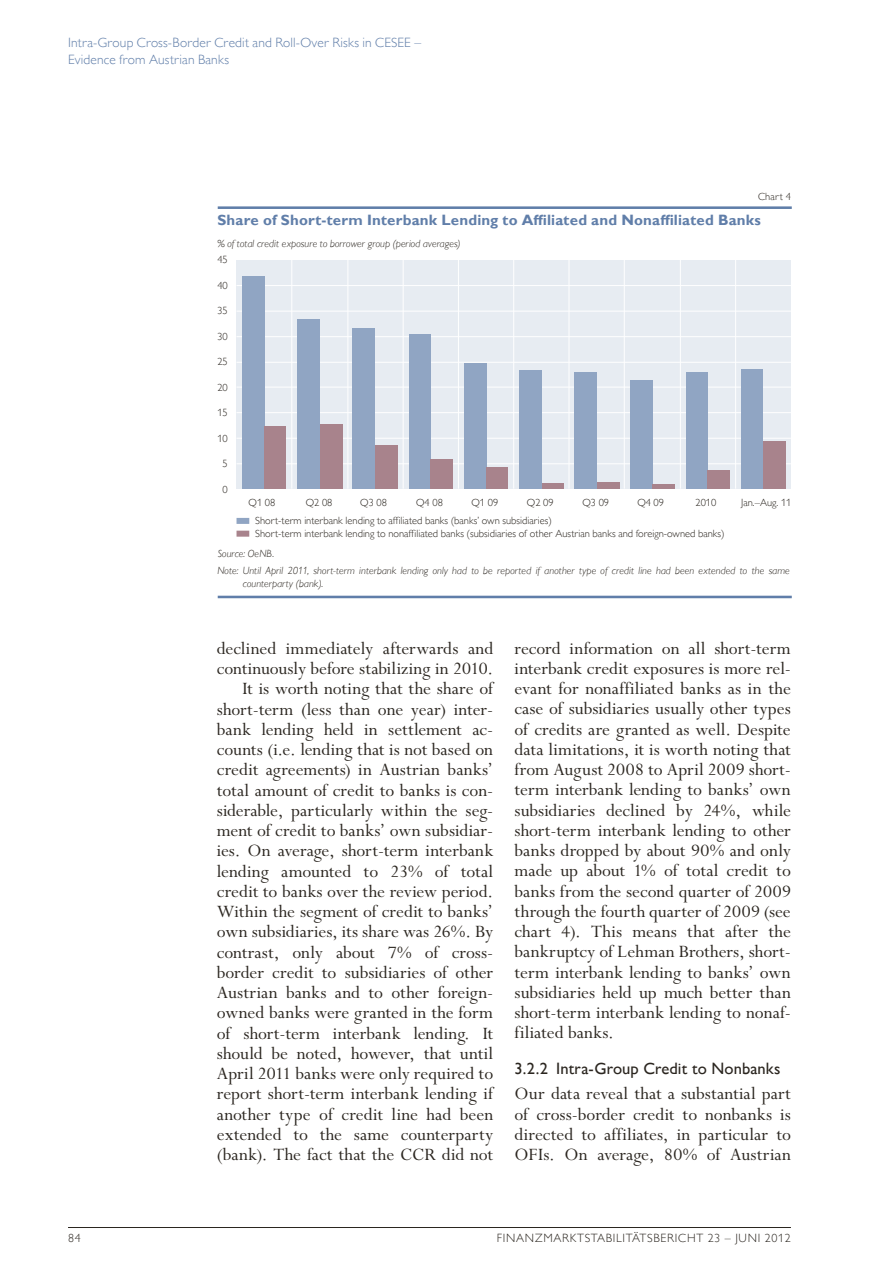
<style>
.page{position:relative;width:893px;height:1263px;background:#fff}
.page>*{position:absolute;margin:0;border:0;box-sizing:border-box;transform-origin:0 0}
.t1{font:19.5px/20.2px "Perpetua Std";color:#2b2620;text-align:justify}
.t2{font:500 16.5px "Gill Sans MT Pro";letter-spacing:.005em;color:#2b2620}
.t3{font:700 15px "Gill Sans MT Pro";letter-spacing:.01em;color:#607ea9}
.t4{font:300 13.5px/16.5px "Gill Sans MT Pro";letter-spacing:.01em;color:#607ea9}
.t5{font:300 12px "Gill Sans MT Pro";letter-spacing:.06em;color:#2b2620}
.t6{font:300 10.5px/12.8px "Gill Sans MT Pro";color:#2b2620}
.t7{font:italic 300 10.5px/17px "Gill Sans MT Pro";letter-spacing:.01em;color:#2b2620}
</style>
<div class="page">
<hr style="left:68px;top:1227px;width:723px;height:1px;background:#2b2620">
<hr style="left:218px;top:206px;width:574px;height:3px;background:#607ea9">
<hr style="left:218px;top:596px;width:574px;height:2px;background:#607ea9">
<div style="left:237px;top:518px;width:12px;height:6px;background:#90a5c3"></div>
<div style="left:237px;top:531px;width:12px;height:6px;background:#a8838c"></div>
<div style="left:237px;top:260px;width:554px;height:229px;background:#e7ecf2"></div>
<hr style="left:237px;top:285px;width:554px;height:1px;background:#fff">
<hr style="left:237px;top:311px;width:554px;height:1px;background:#fff">
<hr style="left:237px;top:336px;width:554px;height:1px;background:#fff">
<hr style="left:237px;top:362px;width:554px;height:1px;background:#fff">
<hr style="left:237px;top:387px;width:554px;height:1px;background:#fff">
<hr style="left:237px;top:412px;width:554px;height:1px;background:#fff">
<hr style="left:237px;top:438px;width:554px;height:1px;background:#fff">
<hr style="left:237px;top:463px;width:554px;height:1px;background:#fff">
<hr style="left:735px;top:260px;width:1px;height:229px;background:#fff">
<hr style="left:680px;top:260px;width:1px;height:229px;background:#fff">
<hr style="left:624px;top:260px;width:1px;height:229px;background:#fff">
<hr style="left:569px;top:260px;width:1px;height:229px;background:#fff">
<hr style="left:513px;top:260px;width:1px;height:229px;background:#fff">
<hr style="left:458px;top:260px;width:1px;height:229px;background:#fff">
<hr style="left:403px;top:260px;width:1px;height:229px;background:#fff">
<hr style="left:347px;top:260px;width:1px;height:229px;background:#fff">
<hr style="left:291px;top:260px;width:1px;height:229px;background:#fff">
<div style="left:741px;top:369px;width:22px;height:120px;background:#90a5c3"></div>
<div style="left:686px;top:372px;width:22px;height:117px;background:#90a5c3"></div>
<div style="left:630px;top:380px;width:22px;height:109px;background:#90a5c3"></div>
<div style="left:575px;top:372px;width:22px;height:117px;background:#90a5c3"></div>
<div style="left:519px;top:370px;width:23px;height:119px;background:#90a5c3"></div>
<div style="left:464px;top:363px;width:22px;height:126px;background:#90a5c3"></div>
<div style="left:409px;top:334px;width:21px;height:155px;background:#90a5c3"></div>
<div style="left:353px;top:328px;width:22px;height:161px;background:#90a5c3"></div>
<div style="left:297px;top:319px;width:23px;height:170px;background:#90a5c3"></div>
<div style="left:242px;top:276px;width:23px;height:213px;background:#90a5c3"></div>
<div style="left:763px;top:441px;width:22px;height:48px;background:#a8838c"></div>
<div style="left:708px;top:470px;width:22px;height:19px;background:#a8838c"></div>
<div style="left:652px;top:484px;width:23px;height:5px;background:#a8838c"></div>
<div style="left:597px;top:482px;width:22px;height:7px;background:#a8838c"></div>
<div style="left:542px;top:483px;width:21px;height:6px;background:#a8838c"></div>
<div style="left:486px;top:467px;width:22px;height:22px;background:#a8838c"></div>
<div style="left:430px;top:459px;width:23px;height:30px;background:#a8838c"></div>
<div style="left:375px;top:445px;width:23px;height:44px;background:#a8838c"></div>
<div style="left:320px;top:424px;width:22px;height:65px;background:#a8838c"></div>
<div style="left:265px;top:426px;width:21px;height:63px;background:#a8838c"></div>
<p class="t4" style="left:68px;top:34px;width:355px">Intra-Group Cross-Border Credit and Roll-Over Risks in CESEE –<br>Evidence from Austrian Banks</p>
<p class="t6" style="left:758px;top:190px;width:34px">Chart 4</p>
<p class="t3" style="left:217px;top:211px;width:545px">Share of Short-term Interbank Lending to Affiliated and Nonaffiliated Banks</p>
<p class="t7" style="left:217px;top:235px;width:245px">% of total credit exposure to borrower group (period averages)</p>
<p class="t6" style="left:217px;top:253px;width:12px">45</p>
<p class="t6" style="left:217px;top:278px;width:12px">40</p>
<p class="t6" style="left:217px;top:304px;width:12px">35</p>
<p class="t6" style="left:217px;top:329px;width:12px">30</p>
<p class="t6" style="left:217px;top:355px;width:12px">25</p>
<p class="t6" style="left:217px;top:380px;width:12px">20</p>
<p class="t6" style="left:217px;top:406px;width:12px">15</p>
<p class="t6" style="left:217px;top:432px;width:12px">10</p>
<p class="t6" style="left:223px;top:457px;width:7px">5</p>
<p class="t6" style="left:223px;top:483px;width:7px">0</p>
<p class="t6" style="left:249px;top:496px;width:28px">Q1 08</p>
<p class="t6" style="left:306px;top:496px;width:28px">Q2 08</p>
<p class="t6" style="left:360px;top:496px;width:28px">Q3 08</p>
<p class="t6" style="left:416px;top:496px;width:28px">Q4 08</p>
<p class="t6" style="left:472px;top:496px;width:28px">Q1 09</p>
<p class="t6" style="left:527px;top:496px;width:28px">Q2 09</p>
<p class="t6" style="left:582px;top:496px;width:28px">Q3 09</p>
<p class="t6" style="left:637px;top:496px;width:28px">Q4 09</p>
<p class="t6" style="left:695px;top:496px;width:22px">2010</p>
<p class="t6" style="left:741px;top:496px;width:52px">Jan.–Aug. 11</p>
<p class="t6" style="left:255px;top:514px;width:471px">Short-term interbank lending to affiliated banks (banks’ own subsidiaries)<br>Short-term interbank lending to nonaffiliated banks (subsidiaries of other Austrian banks and foreign-owned banks)</p>
<p class="t7" style="left:217px;top:545px;width:574px">Source: OeNB.<br>Note: Until April 2011, short-term interbank lending only had to be reported if another type of credit line had been extended to the same</p>
<p class="t7" style="left:243px;top:575px;width:82px">counterparty (bank).</p>
<p class="t1" style="left:217px;top:639px;width:278px;text-align:right">declined immediately afterwards and continuously before stabilizing in 2010.<br>It is worth noting that the share of short-term (less than one year) inter&shy;bank lending held in settlement ac&shy;counts (i.e. lending that is not based on credit agreements) in Austrian banks’ total amount of credit to banks is con&shy;siderable, particularly within the seg&shy;ment of credit to banks’ own subsidiar&shy;ies. On average, short-term interbank lending amounted to 23% of total credit to banks over the review period.<br>Within the segment of credit to banks’ own subsidiaries, its share was 26%. By contrast, only about 7% of cross&shy;border credit to subsidiaries of other Austrian banks and to other foreign&shy;owned banks were granted in the form of short-term interbank lending. It should be noted, however, that until April 2011 banks were only required to report short-term interbank lending if another type of credit line had been extended to the same counterparty (bank). The fact that the CCR did not</p>
<p class="t1" style="left:514px;top:639px;width:278px">record information on all short-term interbank credit exposures is more rel&shy;evant for nonaffiliated banks as in the case of subsidiaries usually other types of credits are granted as well. Despite data limitations, it is worth noting that from August 2008 to April 2009 short&shy;term interbank lending to banks’ own subsidiaries declined by 24%, while short-term interbank lending to other banks dropped by about 90% and only made up about 1% of total credit to banks from the second quarter of 2009 through the fourth quarter of 2009 (see chart 4). This means that after the bankruptcy of Lehman Brothers, short&shy;term interbank lending to banks’ own subsidiaries held up much better than short-term interbank lending to nonaf&shy;filiated banks.</p>
<p class="t2" style="left:514px;top:1058px;width:267px">3.2.2 Intra-Group Credit to Nonbanks</p>
<p class="t1" style="left:514px;top:1084px;width:278px">Our data reveal that a substantial part of cross-border credit to nonbanks is directed to affiliates, in particular to OFIs. On average, 80% of Austrian</p>
<p class="t5" style="left:68px;top:1231px;width:14px">84</p>
<p class="t5" style="left:497px;top:1231px;width:296px">FINANZMARKTSTABILITÄTSBERICHT 23 – juni 2012</p>
</div>
